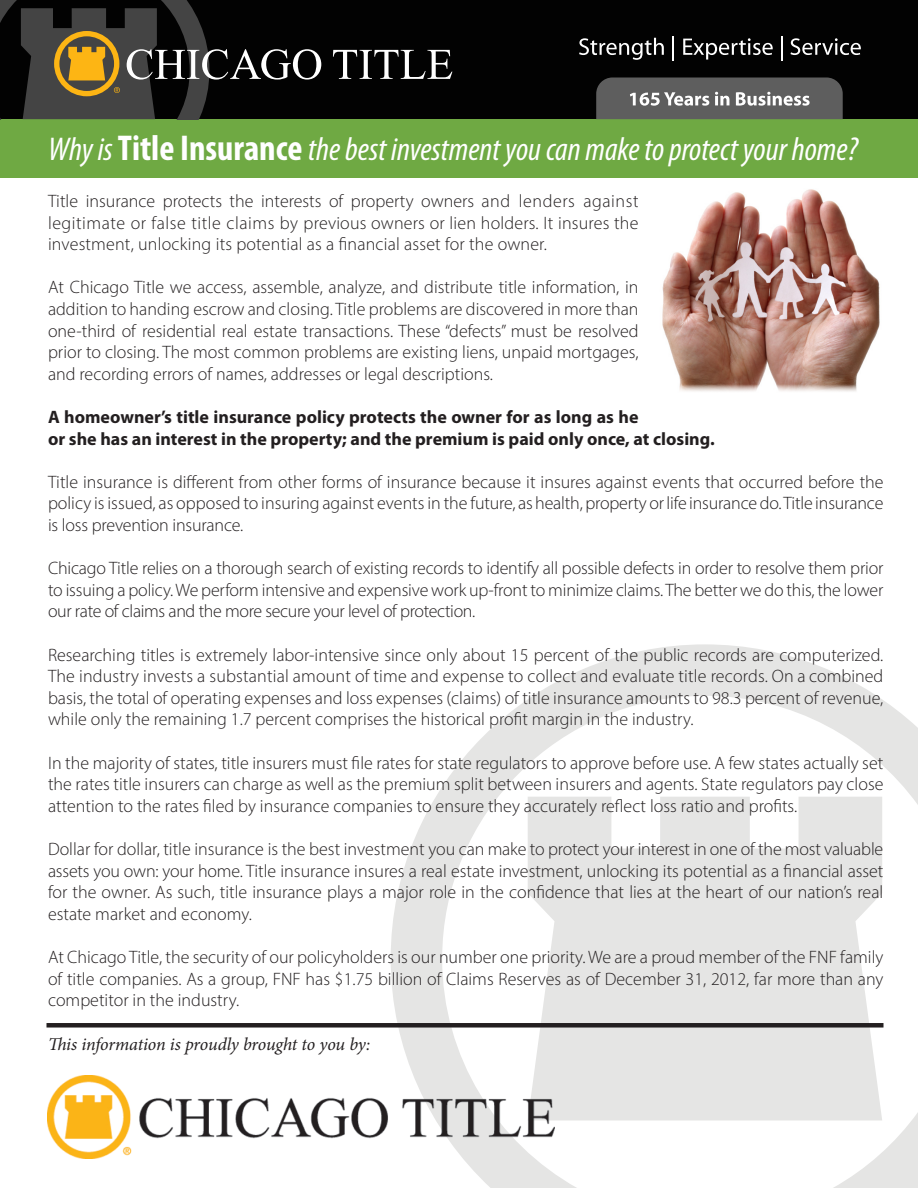
<style>
.page{position:relative;width:918px;height:1188px;background:#fff}
.page>*{position:absolute;margin:0;border:0;box-sizing:border-box;transform-origin:0 0}
.t1{font:italic condensed 33px "Myriad Pro";color:#fff}
.Body{font:300 18px/21.6px "Myriad Pro";color:#231f20;text-align:justify}
.Body-2{font:700 18px/21.6px "Myriad Pro";color:#231f20}
.t2{font:italic 18px "Minion Pro";letter-spacing:-.01em;color:#231f20}
.s1{font-weight:700;font-style:normal;font-size:36px}
</style>
<div class="page">
<svg style="left:391px;top:644px;width:527px;height:544px;fill:#e5e5e4"></svg>
<div style="left:1px;top:119px;width:917px;height:58px;background:#6fa943"></div>
<div style="left:1px;top:1px;width:917px;height:118px;background:#020202"></div>
<svg style="left:1px;top:1px;width:320px;height:118px"></svg>
<svg style="left:333px;top:50px;width:119px;height:29px"></svg>
<svg style="left:579px;top:38px;width:85px;height:22px"></svg>
<svg style="left:673px;top:37px;width:1px;height:24px"></svg>
<svg style="left:683px;top:38px;width:90px;height:22px"></svg>
<svg style="left:781px;top:37px;width:1px;height:24px"></svg>
<svg style="left:790px;top:38px;width:71px;height:17px"></svg>
<svg style="left:596px;top:77px;width:247px;height:42px;background:#6a6a6a"></svg>
<div style="left:46px;top:1023px;width:838px;height:5px;background:#231f20"></div>
<img style="left:662px;top:189px;width:218px;height:203px">
<img style="left:48px;top:1076px;width:507px;height:82px">
<p class="t1" style="left:48px;top:129px;width:811px">Why is <span class="s1">Title Insurance</span> the best investment you can make to protect your home?</p>
<p class="Body" style="left:48px;top:190px;width:592px">Title insurance protects the interests of property owners and lenders against legitimate or false title claims by previous owners or lien holders. It insures the investment, unlocking its potential as a financial asset for the owner.</p>
<p class="Body" style="left:48px;top:276px;width:592px">At Chicago Title we access, assemble, analyze, and distribute title information, in addition to handing escrow and closing. Title problems are discovered in more than one-third of residential real estate transactions. These “defects” must be resolved prior to closing. The most common problems are existing liens, unpaid mortgages, and recording errors of names, addresses or legal descriptions.</p>
<p class="Body-2" style="left:48px;top:406px;width:668px">A homeowner’s title insurance policy protects the owner for as long as he<br>or she has an interest in the property; and the premium is paid only once, at closing.</p>
<p class="Body" style="left:48px;top:471px;width:837px">Title insurance is different from other forms of insurance because it insures against events that occurred before the policy is issued, as opposed to insuring against events in the future, as health, property or life insurance do. Title insurance is loss prevention insurance.</p>
<p class="Body" style="left:48px;top:557px;width:837px">Chicago Title relies on a thorough search of existing records to identify all possible defects in order to resolve them prior to issuing a policy. We perform intensive and expensive work up-front to minimize claims. The better we do this, the lower our rate of claims and the more secure your level of protection.</p>
<p class="Body" style="left:48px;top:644px;width:837px">Researching titles is extremely labor-intensive since only about 15 percent of the public records are computerized.<br>The industry invests a substantial amount of time and expense to collect and evaluate title records. On a combined basis, the total of operating expenses and loss expenses (claims) of title insurance amounts to 98.3 percent of revenue, while only the remaining 1.7 percent comprises the historical profit margin in the industry.</p>
<p class="Body" style="left:48px;top:752px;width:837px">In the majority of states, title insurers must file rates for state regulators to approve before use. A few states actually set the rates title insurers can charge as well as the premium split between insurers and agents. State regulators pay close attention to the rates filed by insurance companies to ensure they accurately reflect loss ratio and profits.</p>
<p class="Body" style="left:48px;top:838px;width:837px">Dollar for dollar, title insurance is the best investment you can make to protect your interest in one of the most valuable assets you own: your home. Title insurance insures a real estate investment, unlocking its potential as a financial asset for the owner. As such, title insurance plays a major role in the confidence that lies at the heart of our nation’s real estate market and economy.</p>
<p class="Body" style="left:48px;top:946px;width:837px">At Chicago Title, the security of our policyholders is our number one priority. We are a proud member of the FNF family of title companies. As a group, FNF has $1.75 billion of Claims Reserves as of December 31, 2012, far more than any competitor in the industry.</p>
<p class="t2" style="left:48px;top:1032px;width:324px">This information is proudly brought to you by:</p>
</div>
